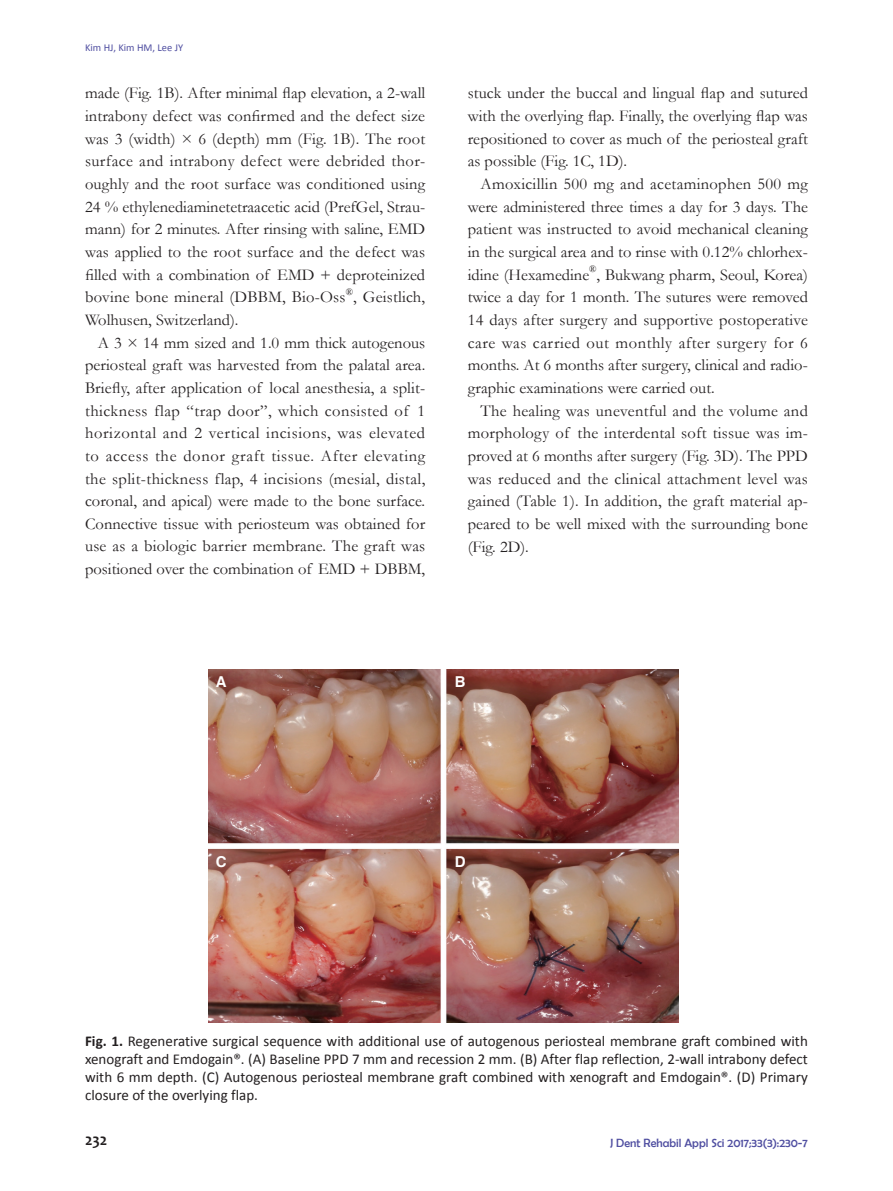
<style>
.page{position:relative;width:893px;height:1191px;background:#fff}
.page>*{position:absolute;margin:0;border:0;box-sizing:border-box;transform-origin:0 0}
.t1{font:16.5px/22.6px "Garamond";color:#231f20;text-align:justify}
.t2{font:700 16.5px "Candara";color:#231f20;scale:.95 1}
.t3{font:15px/18px "Calibri";color:#231f20;text-align:justify}
.t4{font:700 15px "Helvetica";color:#fff}
.t5{font:12px "Berlin Sans FB";color:#504fa1}
.t6{font:10.5px "Calibri";color:#504fa1}
.s1{font-weight:700}
</style>
<div class="page">
<img style="left:208px;top:669px;width:470px;height:354px">
<p class="t6" style="left:85px;top:41px;width:100px">Kim HJ, Kim HM, Lee JY</p>
<p class="t1" style="left:85px;top:81px;width:342px">made (Fig. 1B). After minimal flap elevation, a 2-wall intrabony defect was confirmed and the defect size was 3 (width) × 6 (depth) mm (Fig. 1B). The root surface and intrabony defect were debrided thor&shy;oughly and the root surface was conditioned using 24 % ethylenediaminetetraacetic acid (PrefGel, Strau&shy;mann) for 2 minutes. After rinsing with saline, EMD was applied to the root surface and the defect was filled with a combination of EMD + deproteinized bovine bone mineral (DBBM, Bio-Oss<sup>®</sup>, Geistlich, Wolhusen, Switzerland).</p>
<p class="t1" style="left:85px;top:330px;width:342px;text-indent:13px">A 3 × 14 mm sized and 1.0 mm thick autogenous periosteal graft was harvested from the palatal area.<br>Briefly, after application of local anesthesia, a split&shy;thickness flap “trap door”, which consisted of 1 horizontal and 2 vertical incisions, was elevated to access the donor graft tissue. After elevating the split-thickness flap, 4 incisions (mesial, distal, coronal, and apical) were made to the bone surface.<br>Connective tissue with periosteum was obtained for use as a biologic barrier membrane. The graft was positioned over the combination of EMD + DBBM,</p>
<p class="t1" style="left:468px;top:81px;width:342px">stuck under the buccal and lingual flap and sutured with the overlying flap. Finally, the overlying flap was repositioned to cover as much of the periosteal graft as possible (Fig. 1C, 1D).</p>
<p class="t1" style="left:468px;top:172px;width:342px;text-indent:13px">Amoxicillin 500 mg and acetaminophen 500 mg were administered three times a day for 3 days. The patient was instructed to avoid mechanical cleaning in the surgical area and to rinse with 0.12% chlorhex&shy;idine (Hexamedine<sup>®</sup>, Bukwang pharm, Seoul, Korea) twice a day for 1 month. The sutures were removed 14 days after surgery and supportive postoperative care was carried out monthly after surgery for 6 months. At 6 months after surgery, clinical and radio&shy;graphic examinations were carried out.</p>
<p class="t1" style="left:468px;top:398px;width:342px;text-indent:13px">The healing was uneventful and the volume and morphology of the interdental soft tissue was im&shy;proved at 6 months after surgery (Fig. 3D). The PPD was reduced and the clinical attachment level was gained (Table 1). In addition, the graft material ap&shy;peared to be well mixed with the surrounding bone (Fig. 2D).</p>
<p class="t4" style="left:216px;top:673px;width:12px">A</p>
<p class="t4" style="left:455px;top:673px;width:12px">B</p>
<p class="t4" style="left:216px;top:852px;width:12px">C</p>
<p class="t4" style="left:455px;top:852px;width:12px">D</p>
<p class="t3" style="left:85px;top:1032px;width:724px"><span class="s1">Fig. 1.</span> Regenerative surgical sequence with additional use of autogenous periosteal membrane graft combined with xenograft and Emdogain®. (A) Baseline PPD 7 mm and recession 2 mm. (B) After flap reflection, 2-wall intrabony defect with 6 mm depth. (C) Autogenous periosteal membrane graft combined with xenograft and Emdogain®. (D) Primary closure of the overlying flap.</p>
<p class="t2" style="left:85px;top:1129px;width:25px">232</p>
<p class="t5" style="left:610px;top:1135px;width:199px">J Dent Rehabil Appl Sci 2017;33(3):230-7</p>
</div>
